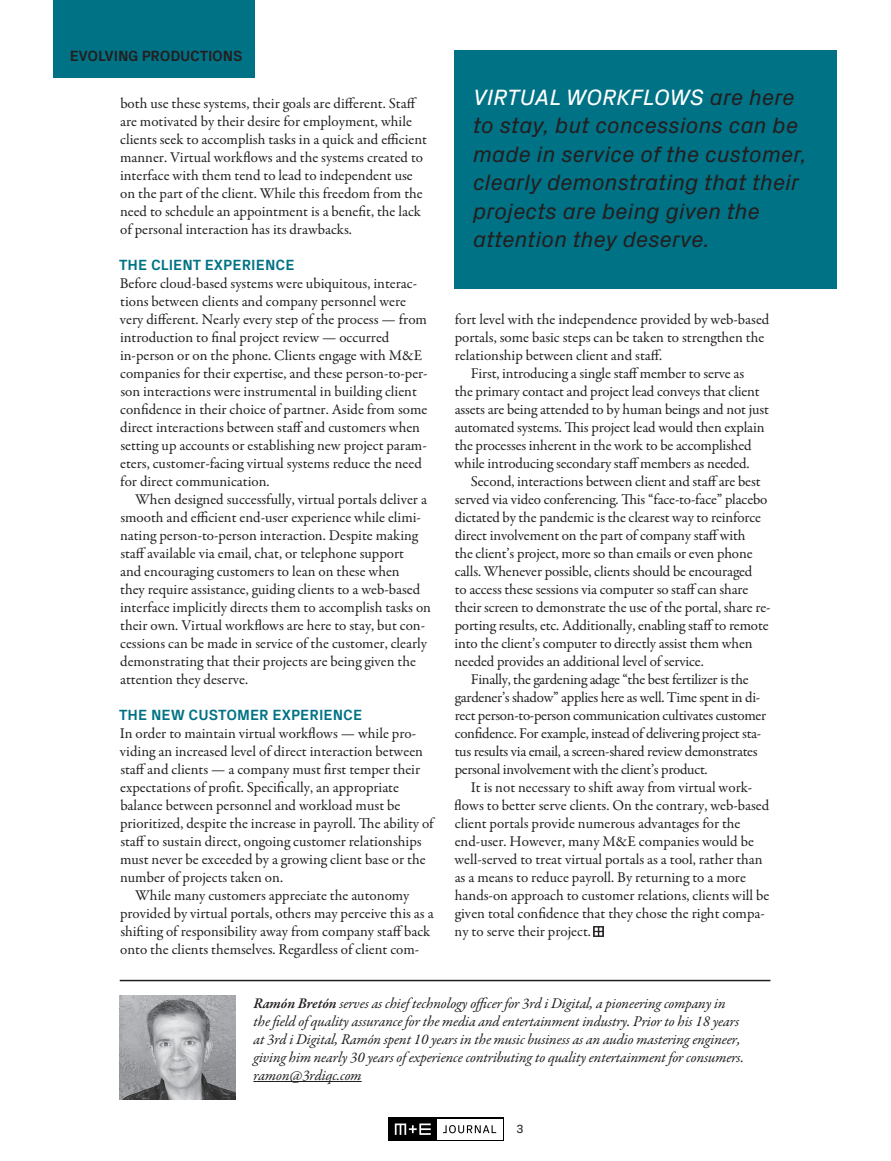
<style>
.page{position:relative;width:891px;height:1161px;background:#fff}
.page>*{position:absolute;margin:0;border:0;box-sizing:border-box;transform-origin:0 0}
.t1{font:italic 22.5px/28.5px "Px Grotesk";color:#231f20}
.t2{font:15px/18px "Garamond Premr Pro";color:#231f20}
.t3{font:italic 15px/18px "Garamond Premr Pro";letter-spacing:-.01em;color:#231f20}
.t4{font:15px/18px "Garamond Premr Pro";letter-spacing:-.02em;color:#231f20}
.t5{font:700 15px "Px Grotesk";letter-spacing:.005em;color:#007285}
.t6{font:700 15px "Px Grotesk";letter-spacing:-.015em;color:#231f20}
.t7{font:12px "Px Grotesk";color:#231f20}
.s1{color:#fff}
.s2{font-weight:600}
</style>
<div class="page">
<svg style="left:389px;top:1117px;width:115px;height:24px"></svg>
<div style="left:437px;top:1119px;width:65px;height:20px;background:#fff"></div>
<svg style="left:443px;top:1125px;width:53px;height:8px"></svg>
<svg style="left:395px;top:1124px;width:36px;height:11px"></svg>
<hr style="left:120px;top:980px;width:650px;height:1px;background:#231f20">
<hr style="left:253px;top:1081px;width:109px;height:1px;background:#231f20">
<svg style="left:594px;top:927px;width:9px;height:9px"></svg>
<img style="left:120px;top:995px;width:115px;height:105px">
<div style="left:454px;top:51px;width:383px;height:238px;background:#007285"></div>
<div style="left:54px;top:0;width:201px;height:77px;background:#007285"></div>
<p class="t6" style="left:70px;top:45px;width:174px">EVOLVING PRODUCTIONS</p>
<p class="t1" style="left:473px;top:81px;width:335px"><span class="s1">VIRTUAL WORKFLOWS</span> are here to stay, but concessions can be made in service of the customer, clearly demonstrating that their projects are being given the attention they deserve.</p>
<p class="t2" style="left:120px;top:95px;width:309px">both use these systems, their goals are different. Staff are motivated by their desire for employment, while clients seek to accomplish tasks in a quick and efficient manner. Virtual workflows and the systems created to interface with them tend to lead to independent use on the part of the client. While this freedom from the need to schedule an appointment is a benefit, the lack of personal interaction has its drawbacks.</p>
<p class="t5" style="left:119px;top:254px;width:177px">THE CLIENT EXPERIENCE</p>
<p class="t2" style="left:120px;top:275px;width:310px">Before cloud-based systems were ubiquitous, interac&shy;tions between clients and company personnel were very different. Nearly every step of the process — from introduction to final project review — occurred in-person or on the phone. Clients engage with M&amp;E companies for their expertise, and these person-to-per&shy;son interactions were instrumental in building client confidence in their choice of partner. Aside from some direct interactions between staff and customers when setting up accounts or establishing new project param&shy;eters, customer-facing virtual systems reduce the need for direct communication.</p>
<p class="t2" style="left:120px;top:491px;width:313px;text-indent:15px">When designed successfully, virtual portals deliver a smooth and efficient end-user experience while elimi&shy;nating person-to-person interaction. Despite making staff available via email, chat, or telephone support<br>and encouraging customers to lean on these when<br>they require assistance, guiding clients to a web-based interface implicitly directs them to accomplish tasks on their own. Virtual workflows are here to stay, but con&shy;cessions can be made in service of the customer, clearly demonstrating that their projects are being given the attention they deserve.</p>
<p class="t5" style="left:119px;top:704px;width:245px">THE NEW CUSTOMER EXPERIENCE</p>
<p class="t2" style="left:120px;top:725px;width:316px">In order to maintain virtual workflows — while pro&shy;viding an increased level of direct interaction between staff and clients — a company must first temper their expectations of profit. Specifically, an appropriate balance between personnel and workload must be prioritized, despite the increase in payroll. The ability of staff to sustain direct, ongoing customer relationships must never be exceeded by a growing client base or the number of projects taken on.</p>
<p class="t2" style="left:120px;top:887px;width:315px;text-indent:15px">While many customers appreciate the autonomy provided by virtual portals, others may perceive this as a shifting of responsibility away from company staff back onto the clients themselves. Regardless of client com-</p>
<p class="t3" style="left:253px;top:995px;width:492px"><span class="s2">Ramón Bretón</span> serves as chief technology officer for 3rd i Digital, a pioneering company in the field of quality assurance for the media and entertainment industry. Prior to his 18 years at 3rd i Digital, Ramón spent 10 years in the music business as an audio mastering engineer, giving him nearly 30 years of experience contributing to quality entertainment for consumers. ramon@3rdiqc.com</p>
<p class="t2" style="left:455px;top:311px;width:316px">fort level with the independence provided by web-based portals, some basic steps can be taken to strengthen the relationship between client and staff.</p>
<p class="t2" style="left:455px;top:365px;width:316px;text-indent:16px">First, introducing a single staff member to serve as<br>the primary contact and project lead conveys that client assets are being attended to by human beings and not just automated systems. This project lead would then explain the processes inherent in the work to be accomplished while introducing secondary staff members as needed.</p>
<p class="t2" style="left:455px;top:473px;width:317px;text-indent:16px">Second, interactions between client and staff are best served via video conferencing. This “face-to-face” placebo dictated by the pandemic is the clearest way to reinforce direct involvement on the part of company staff with<br>the client’s project, more so than emails or even phone calls. Whenever possible, clients should be encouraged<br>to access these sessions via computer so staff can share their screen to demonstrate the use of the portal, share re&shy;porting results, etc. Additionally, enabling staff to remote into the client’s computer to directly assist them when needed provides an additional level of service.</p>
<p class="t4" style="left:455px;top:671px;width:313px;text-indent:16px">Finally, the gardening adage “the best fertilizer is the gardener’s shadow” applies here as well. Time spent in di&shy;rect person-to-person communication cultivates customer confidence. For example, instead of delivering project sta&shy;tus results via email, a screen-shared review demonstrates personal involvement with the client’s product.</p>
<p class="t2" style="left:454px;top:779px;width:317px;text-indent:17px">It is not necessary to shift away from virtual work&shy;flows to better serve clients. On the contrary, web-based client portals provide numerous advantages for the end-user. However, many M&amp;E companies would be well-served to treat virtual portals as a tool, rather than as a means to reduce payroll. By returning to a more hands-on approach to customer relations, clients will be given total confidence that they chose the right compa&shy;ny to serve their project.</p>
<p class="t7" style="left:516px;top:1120px;width:9px">3</p>
</div>
